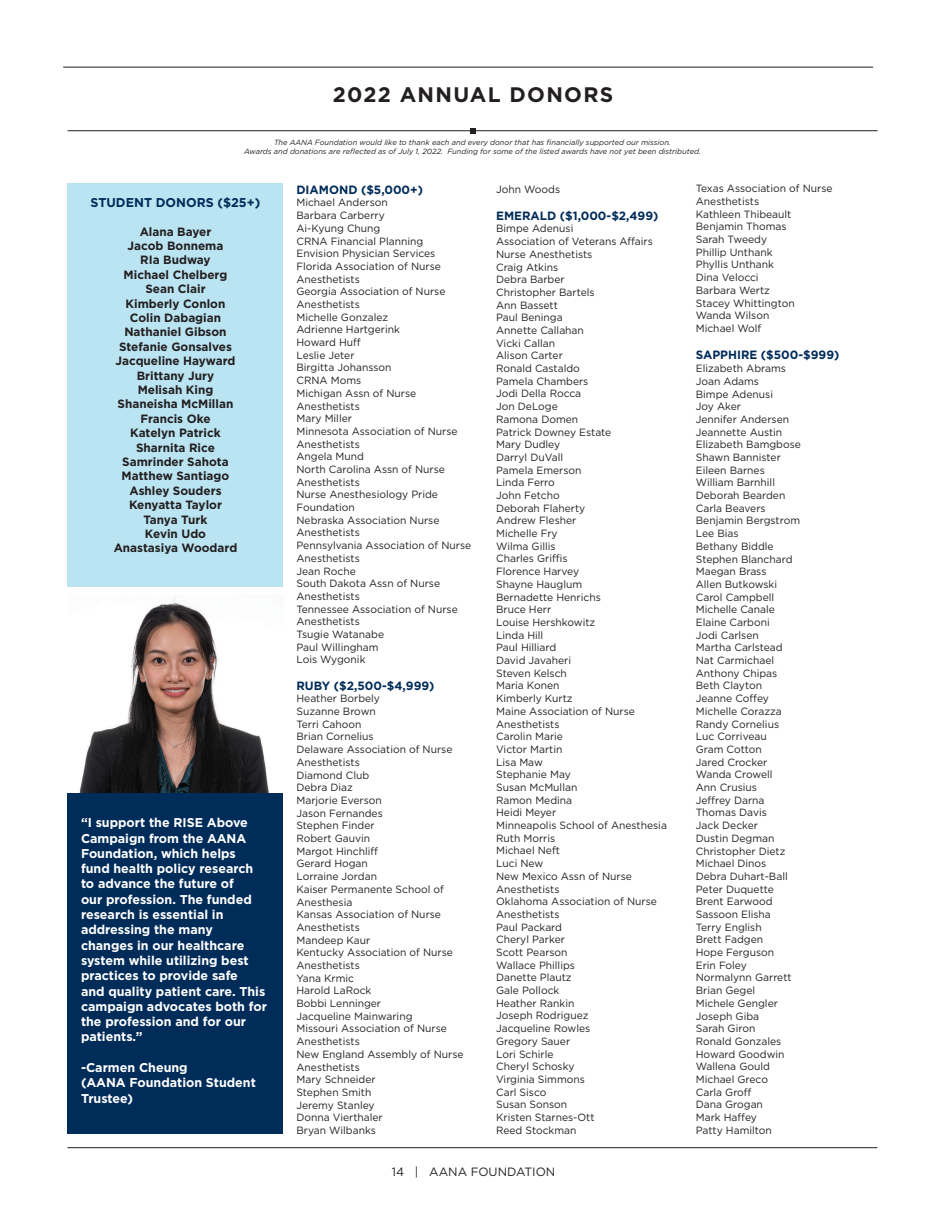
<style>
.page{position:relative;width:945px;height:1215px;background:#fff}
.page>*{position:absolute;margin:0;border:0;box-sizing:border-box;transform-origin:0 0}
.t1{font:700 21px "Gotham";letter-spacing:.06em;color:#231f20}
.t2{font:700 12.75px/15.3px "Gotham";color:#fff}
.t3{font:700 12.75px "Gotham";color:#002c59}
.t4{font:700 12px/14.4px "Gotham";color:#231f20;text-align:center}
.t5{font:700 12px "Gotham";color:#002c59}
.t6{font:12px "Gotham";color:#231f20}
.t7{font:10.5px/12.8px "Gotham";color:#231f20}
.t8{font:italic 7.5px/9px "Gotham";color:#231f20;text-align:center}
</style>
<div class="page">
<hr style="left:68px;top:1147px;width:810px;height:1px;background:#231f20">
<hr style="left:63px;top:67px;width:810px;height:1px;background:#231f20">
<div style="left:68px;top:656px;width:216px;height:478px;background:#002c59"></div>
<hr style="left:68px;top:130px;width:810px;height:1px;background:#231f20">
<svg style="left:470px;top:128px;width:5px;height:6px"></svg>
<div style="left:68px;top:183px;width:216px;height:404px;background:#bae4f2"></div>
<img style="left:68px;top:596px;width:216px;height:197px">
<h1 class="t1" style="left:333px;top:80px;width:282px">2022 ANNUAL DONORS</h1>
<p class="t8" style="left:244px;top:137px;width:458px">The AANA Foundation would like to thank each and every donor that has financially supported our mission.<br>Awards and donations are reflected as of July 1, 2022. Funding for some of the listed awards have not yet been distributed.</p>
<p class="t3" style="left:91px;top:194px;width:171px">STUDENT DONORS ($25+)</p>
<p class="t4" style="left:114px;top:224px;width:125px">Alana Bayer<br>Jacob Bonnema<br>RIa Budway<br>Michael Chelberg<br>Sean Clair<br>Kimberly Conlon<br>Colin Dabagian<br>Nathaniel Gibson<br>Stefanie Gonsalves<br>Jacqueline Hayward<br>Brittany Jury<br>Melisah King<br>Shaneisha McMillan<br>Francis Oke<br>Katelyn Patrick<br>Sharnita Rice<br>Samrinder Sahota<br>Matthew Santiago<br>Ashley Souders<br>Kenyatta Taylor<br>Tanya Turk<br>Kevin Udo<br>Anastasiya Woodard</p>
<p class="t2" style="left:81px;top:815px;width:187px">“I support the RISE Above<br>Campaign from the AANA<br>Foundation, which helps fund health policy research to advance the future of<br>our profession. The funded research is essential in addressing the many changes in our healthcare system while utilizing best practices to provide safe<br>and quality patient care. This campaign advocates both for the profession and for our patients.”</p>
<p class="t2" style="left:81px;top:1060px;width:176px">-Carmen Cheung<br>(AANA Foundation Student<br>Trustee)</p>
<p class="t5" style="left:296px;top:182px;width:128px">DIAMOND ($5,000+)</p>
<p class="t7" style="left:296px;top:196px;width:176px">Michael Anderson<br>Barbara Carberry<br>Ai-Kyung Chung<br>CRNA Financial Planning<br>Envision Physician Services<br>Florida Association of Nurse<br>Anesthetists<br>Georgia Association of Nurse<br>Anesthetists<br>Michelle Gonzalez<br>Adrienne Hartgerink<br>Howard Huff<br>Leslie Jeter<br>Birgitta Johansson<br>CRNA Moms<br>Michigan Assn of Nurse<br>Anesthetists<br>Mary Miller<br>Minnesota Association of Nurse<br>Anesthetists<br>Angela Mund<br>North Carolina Assn of Nurse<br>Anesthetists<br>Nurse Anesthesiology Pride<br>Foundation<br>Nebraska Association Nurse<br>Anesthetists<br>Pennsylvania Association of Nurse<br>Anesthetists<br>Jean Roche<br>South Dakota Assn of Nurse<br>Anesthetists<br>Tennessee Association of Nurse<br>Anesthetists<br>Tsugie Watanabe<br>Paul Willingham<br>Lois Wygonik</p>
<p class="t5" style="left:296px;top:678px;width:140px">RUBY ($2,500-$4,999)</p>
<p class="t7" style="left:296px;top:692px;width:169px">Heather Borbely<br>Suzanne Brown<br>Terri Cahoon<br>Brian Cornelius<br>Delaware Association of Nurse<br>Anesthetists<br>Diamond Club<br>Debra Diaz<br>Marjorie Everson<br>Jason Fernandes<br>Stephen Finder<br>Robert Gauvin<br>Margot Hinchliff<br>Gerard Hogan<br>Lorraine Jordan<br>Kaiser Permanente School of<br>Anesthesia<br>Kansas Association of Nurse<br>Anesthetists<br>Mandeep Kaur<br>Kentucky Association of Nurse<br>Anesthetists<br>Yana Krmic<br>Harold LaRock<br>Bobbi Lenninger<br>Jacqueline Mainwaring<br>Missouri Association of Nurse<br>Anesthetists<br>New England Assembly of Nurse<br>Anesthetists<br>Mary Schneider<br>Stephen Smith<br>Jeremy Stanley<br>Donna Vierthaler<br>Bryan Wilbanks</p>
<p class="t7" style="left:496px;top:182px;width:66px">John Woods</p>
<p class="t5" style="left:496px;top:208px;width:164px">EMERALD ($1,000-$2,499)</p>
<p class="t7" style="left:496px;top:222px;width:172px">Bimpe Adenusi<br>Association of Veterans Affairs<br>Nurse Anesthetists<br>Craig Atkins<br>Debra Barber<br>Christopher Bartels<br>Ann Bassett<br>Paul Beninga<br>Annette Callahan<br>Vicki Callan<br>Alison Carter<br>Ronald Castaldo<br>Pamela Chambers<br>Jodi Della Rocca<br>Jon DeLoge<br>Ramona Domen<br>Patrick Downey Estate<br>Mary Dudley<br>Darryl DuVall<br>Pamela Emerson<br>Linda Ferro<br>John Fetcho<br>Deborah Flaherty<br>Andrew Flesher<br>Michelle Fry<br>Wilma Gillis<br>Charles Griffis<br>Florence Harvey<br>Shayne Hauglum<br>Bernadette Henrichs<br>Bruce Herr<br>Louise Hershkowitz<br>Linda Hill<br>Paul Hilliard<br>David Javaheri<br>Steven Kelsch<br>Maria Konen<br>Kimberly Kurtz<br>Maine Association of Nurse<br>Anesthetists<br>Carolin Marie<br>Victor Martin<br>Lisa Maw<br>Stephanie May<br>Susan McMullan<br>Ramon Medina<br>Heidi Meyer<br>Minneapolis School of Anesthesia<br>Ruth Morris<br>Michael Neft<br>Luci New<br>New Mexico Assn of Nurse<br>Anesthetists<br>Oklahoma Association of Nurse<br>Anesthetists<br>Paul Packard<br>Cheryl Parker<br>Scott Pearson<br>Wallace Phillips<br>Danette Plautz<br>Gale Pollock<br>Heather Rankin<br>Joseph Rodriguez<br>Jacqueline Rowles<br>Gregory Sauer<br>Lori Schirle<br>Cheryl Schosky<br>Virginia Simmons<br>Carl Sisco<br>Susan Sonson<br>Kristen Starnes-Ott<br>Reed Stockman</p>
<p class="t6" style="left:392px;top:1164px;width:165px">14 | AANA FOUNDATION</p>
<p class="t7" style="left:696px;top:182px;width:138px">Texas Association of Nurse<br>Anesthetists<br>Kathleen Thibeault<br>Benjamin Thomas<br>Sarah Tweedy<br>Phillip Unthank<br>Phyllis Unthank<br>Dina Velocci<br>Barbara Wertz<br>Stacey Whittington<br>Wanda Wilson<br>Michael Wolf</p>
<p class="t5" style="left:696px;top:347px;width:145px">SAPPHIRE ($500-$999)</p>
<p class="t7" style="left:696px;top:362px;width:107px">Elizabeth Abrams<br>Joan Adams<br>Bimpe Adenusi<br>Joy Aker<br>Jennifer Andersen<br>Jeannette Austin<br>Elizabeth Bamgbose<br>Shawn Bannister<br>Eileen Barnes<br>William Barnhill<br>Deborah Bearden<br>Carla Beavers<br>Benjamin Bergstrom<br>Lee Bias<br>Bethany Biddle<br>Stephen Blanchard<br>Maegan Brass<br>Allen Butkowski<br>Carol Campbell<br>Michelle Canale<br>Elaine Carboni<br>Jodi Carlsen<br>Martha Carlstead<br>Nat Carmichael<br>Anthony Chipas<br>Beth Clayton<br>Jeanne Coffey<br>Michelle Corazza<br>Randy Cornelius<br>Luc Corriveau<br>Gram Cotton<br>Jared Crocker<br>Wanda Crowell<br>Ann Crusius<br>Jeffrey Darna<br>Thomas Davis<br>Jack Decker<br>Dustin Degman<br>Christopher Dietz<br>Michael Dinos<br>Debra Duhart-Ball<br>Peter Duquette<br>Brent Earwood<br>Sassoon Elisha<br>Terry English<br>Brett Fadgen<br>Hope Ferguson<br>Erin Foley<br>Normalynn Garrett<br>Brian Gegel<br>Michele Gengler<br>Joseph Giba<br>Sarah Giron<br>Ronald Gonzales<br>Howard Goodwin<br>Wallena Gould<br>Michael Greco<br>Carla Groff<br>Dana Grogan<br>Mark Haffey<br>Patty Hamilton</p>
</div>
